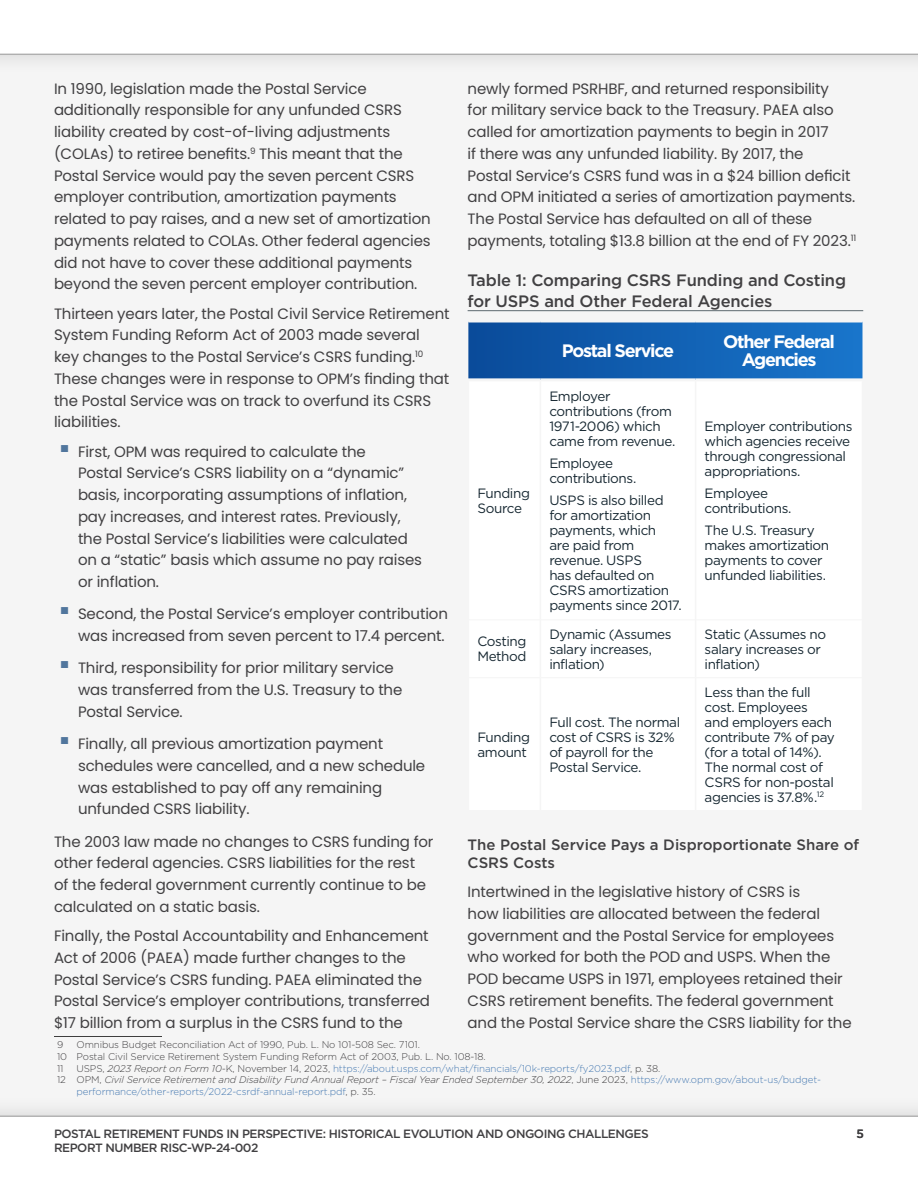
<style>
.page{position:relative;width:918px;height:1188px;background:#fff}
.page>*{position:absolute;margin:0;border:0;box-sizing:border-box;transform-origin:0 0}
.t1{font:700 18px/18px "Gotham";letter-spacing:-.07em;color:#fff;text-align:center}
.t2{font:500 16.5px/21.8px "Gotham";letter-spacing:-.01em;color:#414042}
.t3{font:15px/21.8px "Poppins";letter-spacing:-.01em;color:#414042}
.t4{font:500 15px/18px "Gotham";color:#414042}
.t5{font:13.5px/15px "Gotham";letter-spacing:-.03em;color:#172832}
.t6{font:500 12px "Gotham";letter-spacing:-.04em;color:#414042}
.t7{font:300 9.75px "Gotham";letter-spacing:-.01em;color:#477ab2}
.t8{font:300 9.75px/11.7px "Gotham";letter-spacing:-.01em;color:#414042}
.t9{font:italic 300 9.75px "Gotham";letter-spacing:-.01em;color:#414042}
.s1{color:#414042}
.s2{font-style:italic;color:#414042}
.s3{font-style:normal}
.s4{font-style:normal;color:#477ab2}
</style>
<div class="page">
<div style="left:0;top:45px;width:918px;height:1101px;background:#f5f5f5"></div>
<div style="left:0;top:0;width:918px;height:75px;background:#eee"></div>
<div style="left:0;top:0;width:918px;height:54px;background:#fff"></div>
<div style="left:0;top:1095px;width:918px;height:93px;background:#efefef"></div>
<div style="left:0;top:1116px;width:918px;height:72px;background:#fff"></div>
<hr style="left:54px;top:1036px;width:108px;height:1px;background:#3e3e3e">
<hr style="left:468px;top:310px;width:395px;height:1px;background:#5d696f">
<svg style="left:468px;top:322px;width:394px;height:56px;background:#1361b3"></svg>
<p class="t3" style="left:468px;top:78px;width:390px">newly formed PSRHBF, and returned responsibility<br>for military service back to the Treasury. PAEA also called for amortization payments to begin in 2017<br>if there was any unfunded liability. By 2017, the<br>Postal Service’s CSRS fund was in a $24 billion deficit and OPM initiated a series of amortization payments.<br>The Postal Service has defaulted on all of these payments, totaling $13.8 billion at the end of FY 2023.<sup>11</sup></p>
<p class="t2" style="left:468px;top:269px;width:380px">Table 1: Comparing CSRS Funding and Costing for USPS and Other Federal Agencies</p>
<p class="t1" style="left:562px;top:342px;width:114px">Postal Service</p>
<p class="t1" style="left:723px;top:333px;width:113px">Other Federal<br>Agencies</p>
<p class="t3" style="left:54px;top:78px;width:378px">In 1990, legislation made the Postal Service additionally responsible for any unfunded CSRS liability created by cost-of-living adjustments (COLAs) to retiree benefits.<sup>9</sup> This meant that the Postal Service would pay the seven percent CSRS employer contribution, amortization payments related to pay raises, and a new set of amortization payments related to COLAs. Other federal agencies did not have to cover these additional payments beyond the seven percent employer contribution.</p>
<p class="t3" style="left:54px;top:303px;width:397px">Thirteen years later, the Postal Civil Service Retirement System Funding Reform Act of 2003 made several<br>key changes to the Postal Service’s CSRS funding.<sup>10<br></sup>These changes were in response to OPM’s finding that the Postal Service was on track to overfund its CSRS liabilities.</p>
<p class="t3" style="left:78px;top:441px;width:346px;text-indent:-18px"><sup>■</sup> First, OPM was required to calculate the<br>Postal Service’s CSRS liability on a “dynamic” basis, incorporating assumptions of inflation, pay increases, and interest rates. Previously, the Postal Service’s liabilities were calculated on a “static” basis which assume no pay raises or inflation.</p>
<p class="t3" style="left:60px;top:603px;width:389px;text-align:right"><sup>■</sup> Second, the Postal Service’s employer contribution was increased from seven percent to 17.4 percent.</p>
<p class="t3" style="left:78px;top:657px;width:326px;text-indent:-18px"><sup>■</sup> Third, responsibility for prior military service was transferred from the U.S. Treasury to the<br>Postal Service.</p>
<p class="t3" style="left:78px;top:733px;width:349px;text-indent:-18px"><sup>■</sup> Finally, all previous amortization payment schedules were cancelled, and a new schedule was established to pay off any remaining unfunded CSRS liability.</p>
<p class="t3" style="left:54px;top:831px;width:381px">The 2003 law made no changes to CSRS funding for other federal agencies. CSRS liabilities for the rest<br>of the federal government currently continue to be calculated on a static basis.</p>
<p class="t3" style="left:54px;top:925px;width:378px">Finally, the Postal Accountability and Enhancement Act of 2006 (PAEA) made further changes to the Postal Service’s CSRS funding. PAEA eliminated the Postal Service’s employer contributions, transferred $17 billion from a surplus in the CSRS fund to the</p>
<p class="t8" style="left:57px;top:1039px;width:8px">9</p>
<p class="t5" style="left:549px;top:389px;width:125px">Employer contributions (from<br>1971-2006) which came from revenue.</p>
<p class="t5" style="left:549px;top:456px;width:86px">Employee contributions.</p>
<p class="t5" style="left:549px;top:492px;width:132px">USPS is also billed for amortization payments, which are paid from revenue. USPS<br>has defaulted on<br>CSRS amortization payments since 2017.</p>
<p class="t5" style="left:705px;top:419px;width:149px">Employer contributions which agencies receive through congressional appropriations.</p>
<p class="t5" style="left:705px;top:486px;width:86px">Employee contributions.</p>
<p class="t5" style="left:705px;top:522px;width:126px">The U.S. Treasury makes amortization payments to cover unfunded liabilities.</p>
<p class="t5" style="left:477px;top:486px;width:54px">Funding<br>Source</p>
<p class="t5" style="left:477px;top:634px;width:51px">Costing<br>Method</p>
<p class="t5" style="left:549px;top:626px;width:124px">Dynamic (Assumes salary increases, inflation)</p>
<p class="t5" style="left:705px;top:626px;width:123px">Static (Assumes no salary increases or inflation)</p>
<p class="t5" style="left:705px;top:684px;width:132px">Less than the full cost. Employees and employers each contribute 7% of pay (for a total of 14%).<br>The normal cost of<br>CSRS for non-postal agencies is 37.8%.<sup>12</sup></p>
<p class="t4" style="left:468px;top:835px;width:393px">The Postal Service Pays a Disproportionate Share of<br>CSRS Costs</p>
<p class="t3" style="left:468px;top:881px;width:386px">Intertwined in the legislative history of CSRS is<br>how liabilities are allocated between the federal government and the Postal Service for employees who worked for both the POD and USPS. When the POD became USPS in 1971, employees retained their CSRS retirement benefits. The federal government and the Postal Service share the CSRS liability for the</p>
<p class="t5" style="left:549px;top:714px;width:132px">Full cost. The normal cost of CSRS is 32% of payroll for the<br>Postal Service.</p>
<p class="t5" style="left:477px;top:729px;width:54px">Funding amount</p>
<p class="t8" style="left:57px;top:1039px;width:430px;text-indent:20px">Omnibus Budget Reconciliation Act of 1990, Pub. L. No 101-508 Sec. 7101.<br>10 Postal Civil Service Retirement System Funding Reform Act of 2003, Pub. L. No. 108-18.<br>11</p>
<p class="t7" style="left:76px;top:1063px;width:585px"><span class="s1">USPS,</span> <span class="s2">2023 Report on Form 10-</span><span class="s1">K, November 14, 2023,</span> https://about.usps.com/what/financials/10k-reports/fy2023.pdf<span class="s1">, p. 38.</span></p>
<p class="t9" style="left:57px;top:1075px;width:766px"><span class="s3">12 OPM,</span> Civil Service Retirement and Disability Fund Annual Report – Fiscal Year Ended September 30, 2022<span class="s3">, June 2023,</span> <span class="s4">https://www.opm.gov/about-us/budget-</span></p>
<p class="t7" style="left:76px;top:1086px;width:301px">performance/other-reports/2022-csrdf-annual-report.pdf<span class="s1">, p. 35.</span></p>
<p class="t6" style="left:54px;top:1127px;width:596px">POSTAL RETIREMENT FUNDS IN PERSPECTIVE: HISTORICAL EVOLUTION AND ONGOING CHALLENGES</p>
<p class="t6" style="left:857px;top:1127px;width:9px">5</p>
<p class="t6" style="left:54px;top:1141px;width:206px">REPORT NUMBER RISC-WP-24-002</p>
</div>
